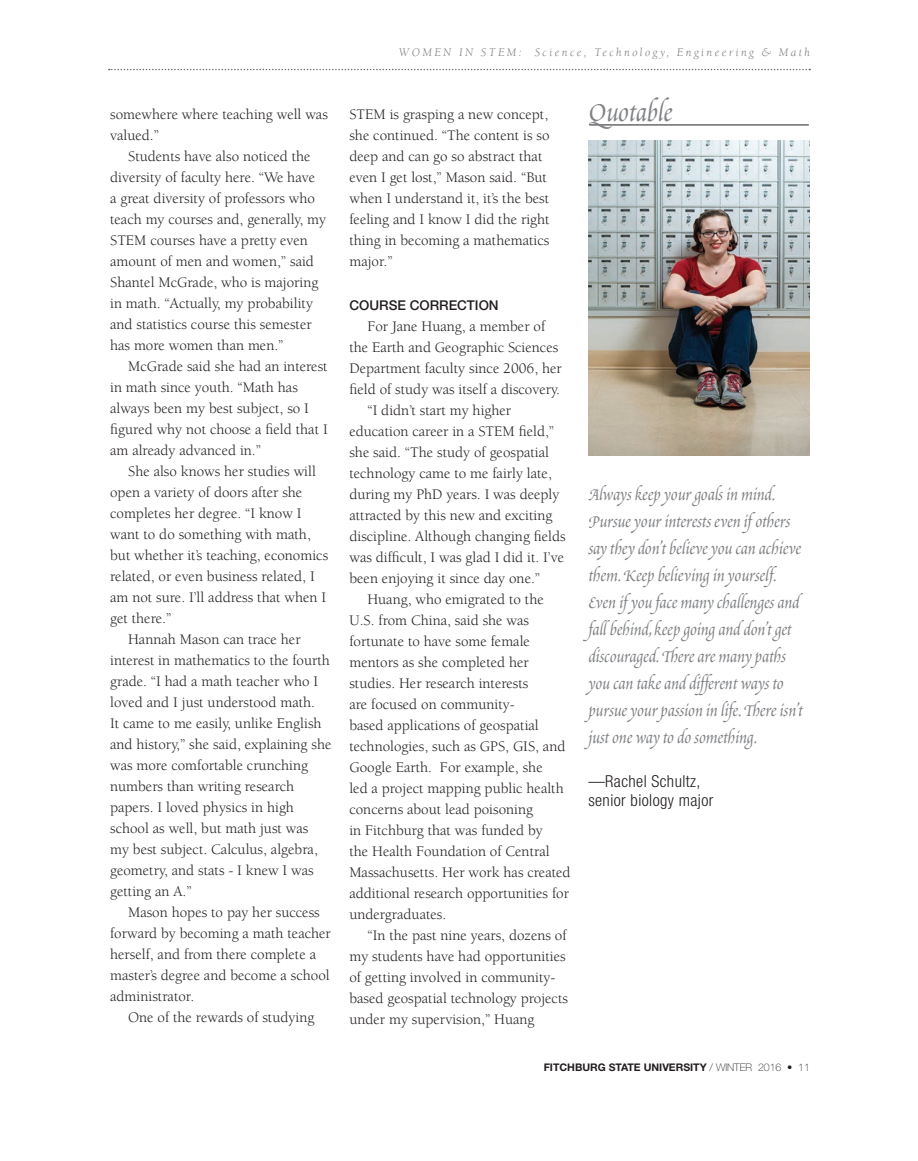
<style>
.page{position:relative;width:918px;height:1161px;background:#fff}
.page>*{position:absolute;margin:0;border:0;box-sizing:border-box;transform-origin:0 0}
.t1{font:33px "Poetica Chancery III";color:#808285}
.t2{font:21px/27px "Poetica Chancery III";color:#808285}
.t3{font:300 condensed 16.5px/19.5px "Helvetica Neue LT Std";letter-spacing:.025em;color:#231f20}
.t4{font:15px/21px "Berkeley";color:#231f20}
.t5{font:500 13.5px "Helvetica Neue LT Std";color:#231f20}
.t6{font:italic 12px "Berkeley";letter-spacing:.2em;color:#808285}
.t7{font:700 10.5px "Helvetica Neue LT Std";color:#231f20}
.s1{font-weight:100}
</style>
<div class="page">
<svg style="left:109px;top:69px;width:701px;height:1px"></svg>
<img style="left:589px;top:141px;width:221px;height:314px">
<hr style="left:589px;top:125px;width:220px;height:1px;background:#231f20">
<p class="t4" style="left:110px;top:104px;width:219px">somewhere where teaching well was valued.”</p>
<p class="t4" style="left:110px;top:146px;width:217px;text-indent:18px">Students have also noticed the diversity of faculty here. “We have<br>a great diversity of professors who teach my courses and, generally, my<br>STEM courses have a pretty even amount of men and women,” said<br>Shantel McGrade, who is majoring in math. “Actually, my probability and statistics course this semester has more women than men.”</p>
<p class="t4" style="left:110px;top:356px;width:219px;text-indent:18px">McGrade said she had an interest in math since youth. “Math has always been my best subject, so I figured why not choose a field that I am already advanced in.”</p>
<p class="t4" style="left:128px;top:461px;width:189px">She also knows her studies will</p>
<p class="t4" style="left:110px;top:482px;width:194px">open a variety of doors after she</p>
<p class="t4" style="left:110px;top:503px;width:193px">completes her degree. “I know I</p>
<p class="t4" style="left:110px;top:524px;width:202px">want to do something with math,</p>
<p class="t4" style="left:110px;top:545px;width:220px">but whether it’s teaching, economics</p>
<p class="t4" style="left:110px;top:566px;width:206px">related, or even business related, I</p>
<p class="t4" style="left:110px;top:587px;width:218px">am not sure. I’ll address that when I</p>
<p class="t4" style="left:110px;top:608px;width:63px">get there.”</p>
<p class="t4" style="left:128px;top:629px;width:174px">Hannah Mason can trace her</p>
<p class="t4" style="left:110px;top:650px;width:221px">interest in mathematics to the fourth</p>
<p class="t4" style="left:110px;top:671px;width:210px">grade. “I had a math teacher who I</p>
<p class="t4" style="left:110px;top:692px;width:206px">loved and I just understood math.</p>
<p class="t4" style="left:110px;top:713px;width:213px">It came to me easily, unlike English</p>
<p class="t4" style="left:110px;top:734px;width:223px">and history,” she said, explaining she</p>
<p class="t4" style="left:110px;top:755px;width:199px">was more comfortable crunching</p>
<p class="t4" style="left:110px;top:776px;width:185px">numbers than writing research</p>
<p class="t4" style="left:110px;top:797px;width:185px">papers. I loved physics in high</p>
<p class="t4" style="left:110px;top:818px;width:200px">school as well, but math just was</p>
<p class="t4" style="left:110px;top:839px;width:209px">my best subject. Calculus, algebra,</p>
<p class="t4" style="left:110px;top:860px;width:205px">geometry, and stats - I knew I was</p>
<p class="t4" style="left:110px;top:881px;width:83px">getting an A.”</p>
<p class="t4" style="left:128px;top:902px;width:193px">Mason hopes to pay her success</p>
<p class="t4" style="left:110px;top:923px;width:222px">forward by becoming a math teacher</p>
<p class="t4" style="left:110px;top:944px;width:207px">herself, and from there complete a</p>
<p class="t4" style="left:110px;top:965px;width:221px">master’s degree and become a school</p>
<p class="t4" style="left:110px;top:986px;width:86px">administrator.</p>
<p class="t4" style="left:128px;top:1007px;width:188px">One of the rewards of studying</p>
<p class="t6" style="left:399px;top:47px;width:413px">WOMEN IN STEM: Science, Technology, Engineering &amp; Math</p>
<p class="t4" style="left:349px;top:104px;width:202px">STEM is grasping a new concept, she continued. “The content is so deep and can go so abstract that even I get lost,” Mason said. “But when I understand it, it’s the best feeling and I know I did the right thing in becoming a mathematics major.”</p>
<p class="t5" style="left:349px;top:297px;width:151px">COURSE CORRECTION</p>
<p class="t4" style="left:367px;top:316px;width:179px">For Jane Huang, a member of</p>
<p class="t4" style="left:349px;top:337px;width:210px">the Earth and Geographic Sciences</p>
<p class="t4" style="left:349px;top:358px;width:214px">Department faculty since 2006, her</p>
<p class="t4" style="left:349px;top:379px;width:212px">field of study was itself a discovery.</p>
<p class="t4" style="left:367px;top:400px;width:145px">“I didn’t start my higher</p>
<p class="t4" style="left:349px;top:421px;width:206px">education career in a STEM field,”</p>
<p class="t4" style="left:349px;top:442px;width:201px">she said. “The study of geospatial</p>
<p class="t4" style="left:349px;top:463px;width:204px">technology came to me fairly late,</p>
<p class="t4" style="left:349px;top:484px;width:211px">during my PhD years. I was deeply</p>
<p class="t4" style="left:349px;top:505px;width:205px">attracted by this new and exciting</p>
<p class="t4" style="left:349px;top:526px;width:218px">discipline. Although changing fields</p>
<p class="t4" style="left:349px;top:547px;width:216px">was difficult, I was glad I did it. I’ve</p>
<p class="t4" style="left:349px;top:568px;width:192px">been enjoying it since day one.”</p>
<p class="t4" style="left:367px;top:589px;width:178px">Huang, who emigrated to the</p>
<p class="t4" style="left:349px;top:610px;width:181px">U.S. from China, said she was</p>
<p class="t4" style="left:349px;top:631px;width:182px">fortunate to have some female</p>
<p class="t4" style="left:349px;top:652px;width:181px">mentors as she completed her</p>
<p class="t4" style="left:349px;top:673px;width:181px">studies. Her research interests</p>
<p class="t4" style="left:349px;top:694px;width:167px">are focused on community-</p>
<p class="t4" style="left:349px;top:715px;width:191px">based applications of geospatial</p>
<p class="t4" style="left:349px;top:736px;width:218px">technologies, such as GPS, GIS, and</p>
<p class="t4" style="left:349px;top:757px;width:195px">Google Earth. For example, she</p>
<p class="t4" style="left:349px;top:778px;width:216px">led a project mapping public health</p>
<p class="t4" style="left:349px;top:799px;width:185px">concerns about lead poisoning</p>
<p class="t4" style="left:349px;top:820px;width:195px">in Fitchburg that was funded by</p>
<p class="t4" style="left:349px;top:841px;width:202px">the Health Foundation of Central</p>
<p class="t4" style="left:349px;top:862px;width:223px">Massachusetts. Her work has created</p>
<p class="t4" style="left:349px;top:883px;width:221px">additional research opportunities for</p>
<p class="t4" style="left:349px;top:904px;width:98px">undergraduates.</p>
<p class="t4" style="left:367px;top:925px;width:201px">“In the past nine years, dozens of</p>
<p class="t4" style="left:349px;top:946px;width:218px">my students have had opportunities</p>
<p class="t4" style="left:349px;top:967px;width:208px">of getting involved in community-</p>
<p class="t4" style="left:349px;top:988px;width:220px">based geospatial technology projects</p>
<p class="t4" style="left:349px;top:1009px;width:187px">under my supervision,” Huang</p>
<h1 class="t1" style="left:588px;top:96px;width:85px">Quotable</h1>
<p class="t2" style="left:588px;top:482px;width:216px">Always keep your goals in mind.<br>Pursue your interests even if others say they don’t believe you can achieve them. Keep believing in yourself.<br>Even if you face many challenges and fall behind, keep going and don’t get discouraged. There are many paths you can take and different ways to pursue your passion in life. There isn’t just one way to do something.</p>
<p class="t3" style="left:588px;top:771px;width:127px">—Rachel Schultz, senior biology major</p>
<p class="t7" style="left:544px;top:1061px;width:268px">FITCHBURG STATE UNIVERSITY <span class="s1">/ WINTER 2016 • 11</span></p>
</div>
